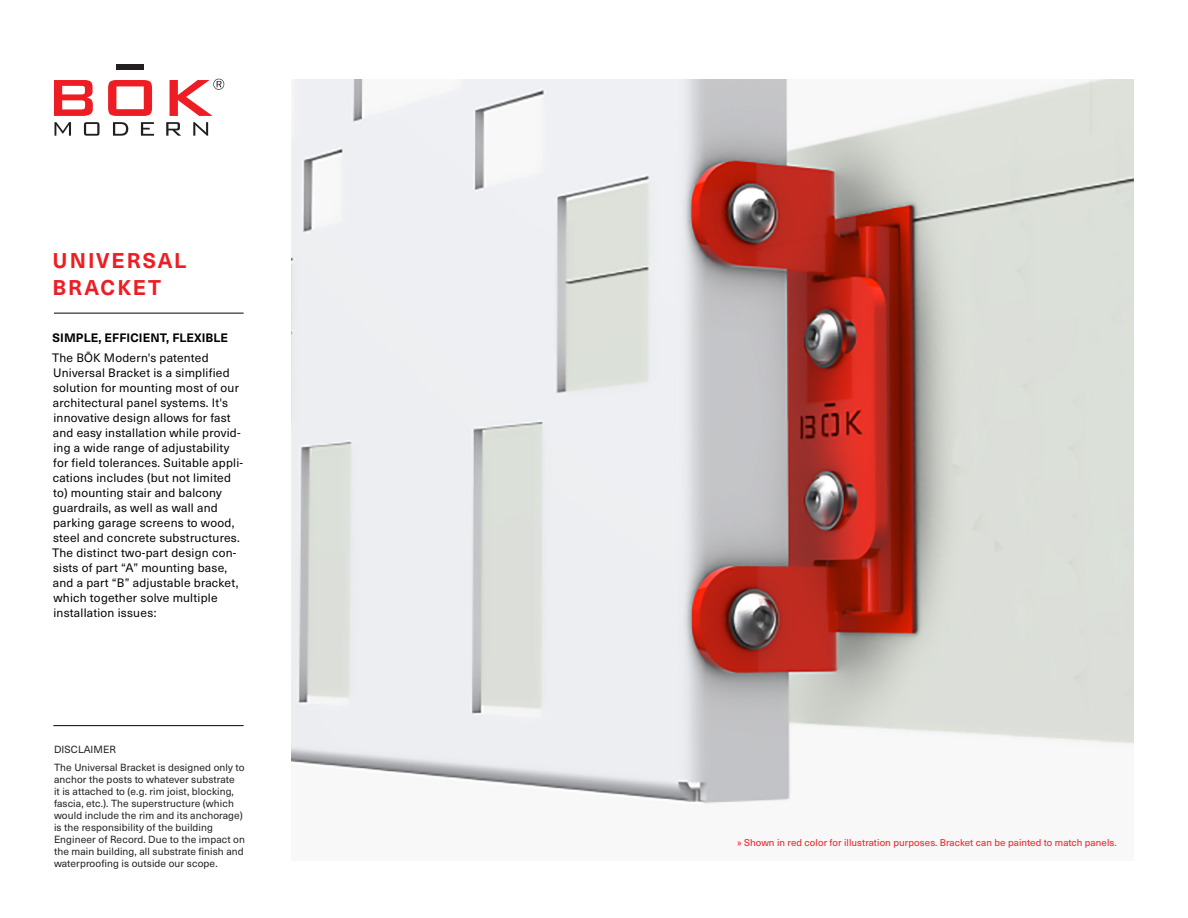
<style>
.page{position:relative;width:1188px;height:918px;background:#fff}
.page>*{position:absolute;margin:0;border:0;box-sizing:border-box;transform-origin:0 0}
.t1{font:700 21px/27px "Neue Haas Unica Pro";letter-spacing:.095em;color:#ee1d23}
.t2{font:12px/15px "Neue Haas Unica Pro";letter-spacing:.02em;color:#040503}
.t3{font:700 12px "Neue Haas Unica Pro";letter-spacing:.01em;color:#000}
.t4{font:10.2px/12px "Neue Haas Unica Pro";letter-spacing:.01em;color:#231f20}
.t5{font:9.75px "Neue Haas Unica Pro";letter-spacing:.01em;color:#ee1d23}
</style>
<div class="page">
<svg style="left:54px;top:80px;width:39px;height:36px"></svg>
<svg style="left:108px;top:80px;width:44px;height:36px"></svg>
<div style="left:116px;top:64px;width:28px;height:6px;background:#231f20"></div>
<svg style="left:54px;top:122px;width:17px;height:14px"></svg>
<svg style="left:84px;top:122px;width:16px;height:14px"></svg>
<svg style="left:113px;top:122px;width:15px;height:14px"></svg>
<svg style="left:141px;top:122px;width:13px;height:14px"></svg>
<svg style="left:166px;top:122px;width:15px;height:14px"></svg>
<svg style="left:193px;top:122px;width:15px;height:14px"></svg>
<svg style="left:170px;top:79px;width:54px;height:37px"></svg>
<img style="left:292px;top:79px;width:842px;height:725px">
<hr style="left:53px;top:725px;width:191px;height:1px;background:#040503">
<hr style="left:54px;top:313px;width:190px;height:1px;background:#040503">
<p class="t1" style="left:52px;top:247px;width:135px">UNIVERSAL<br>BRACKET</p>
<p class="t3" style="left:52px;top:331px;width:177px">SIMPLE, EFFICIENT, FLEXIBLE</p>
<p class="t2" style="left:52px;top:350px;width:193px">The BŌK Modern's patented<br>Universal Bracket is a simplified solution for mounting most of our architectural panel systems. It's innovative design allows for fast and easy installation while provid&shy;ing a wide range of adjustability for field tolerances. Suitable appli&shy;cations includes (but not limited to) mounting stair and balcony guardrails, as well as wall and parking garage screens to wood, steel and concrete substructures.<br>The distinct two-part design con&shy;sists of part “A” mounting base, and a part “B” adjustable bracket, which together solve multiple installation issues:</p>
<p class="t4" style="left:54px;top:743px;width:64px">DISCLAIMER</p>
<p class="t4" style="left:54px;top:761px;width:193px">The Universal Bracket is designed only to anchor the posts to whatever substrate<br>it is attached to (e.g. rim joist, blocking, fascia, etc.). The superstructure (which would include the rim and its anchorage) is the responsibility of the building Engineer of Record. Due to the impact on the main building, all substrate finish and waterproofing is outside our scope.</p>
<p class="t5" style="left:737px;top:836px;width:381px">» Shown in red color for illustration purposes. Bracket can be painted to match panels.</p>
</div>
